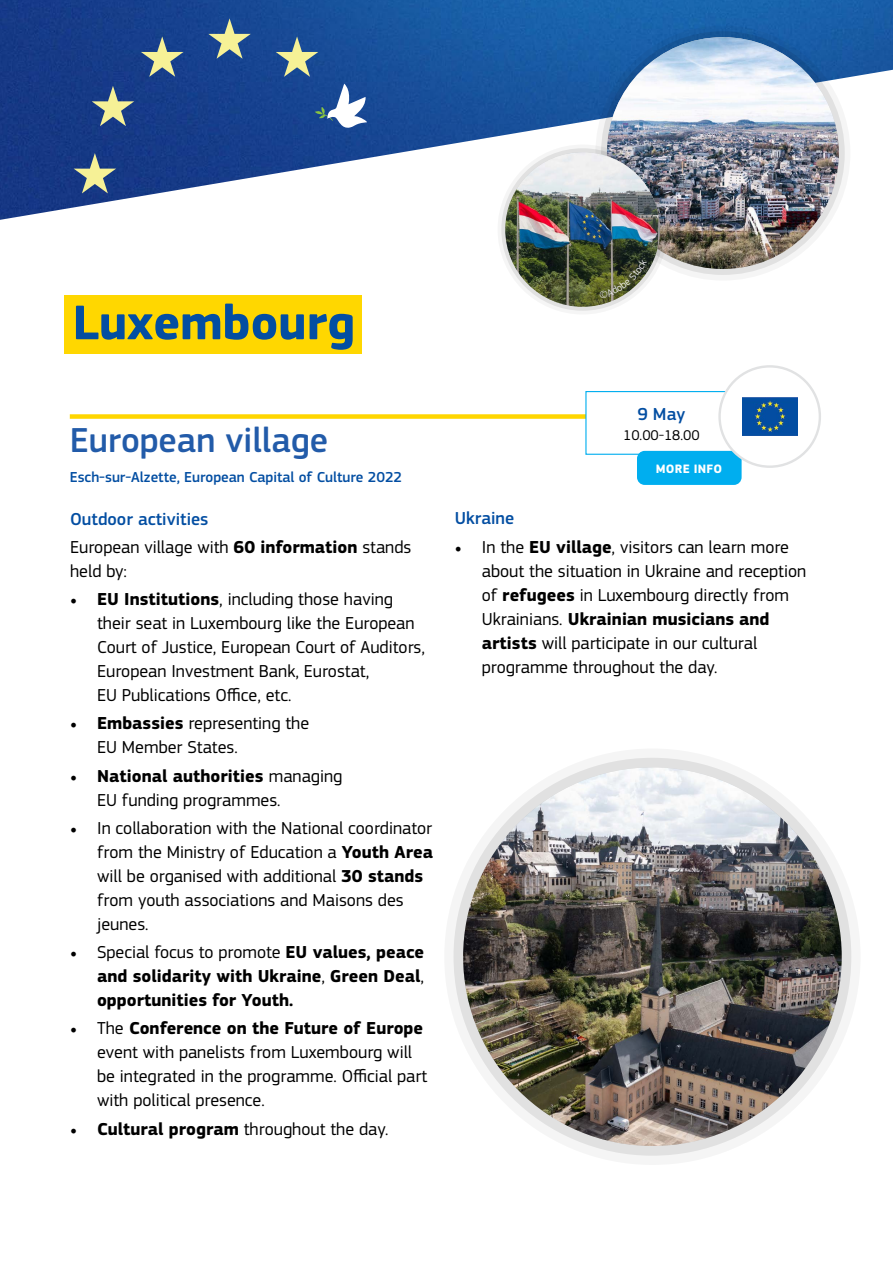
<style>
.page{position:relative;width:893px;height:1263px;background:#fff}
.page>*{position:absolute;margin:0;border:0;box-sizing:border-box;transform-origin:0 0}
.t1{font:700 50.55px "EC Square Sans Pro";color:#034ea2}
.t2{font:500 36px "EC Square Sans Pro";color:#225ba9}
.t3{font:500 18.15px "EC Square Sans Pro";color:#034ea2}
.t4{font:18px/24px "EC Square Sans Pro";color:#000}
.t5{font:700 18px/24px "EC Square Sans Pro";color:#000;text-align:justify}
.t6{font:500 18px "EC Square Sans Pro";color:#034ea2}
.t7{font:500 15px "EC Square Sans Pro";color:#034ea2}
.t8{font:14.7px "EC Square Sans Pro";color:#000}
.t9{font:700 12.6px "EC Square Sans Pro";letter-spacing:.02em;color:#fff}
.s1{font-weight:500;color:#034ea2}
.s2{font-weight:700}
.s3{font-family:"Minion Pro"}
.s4{font-family:"Minion Pro";font-weight:400}
.s5{font-weight:400}
</style>
<div class="page">
<div style="left:64px;top:296px;width:298px;height:58px;background:#ffd700"></div>
<div style="left:70px;top:414px;width:693px;height:5px;background:#ffd600"></div>
<div style="left:586px;top:392px;width:151px;height:62px;background:#fff"></div>
<div style="left:585px;top:391px;width:152px;height:64px;border:1px solid #00aeef"></div>
<img style="left:0;top:0;width:893px;height:220px">
<svg style="left:208px;top:18px;width:43px;height:41px"></svg>
<svg style="left:141px;top:36px;width:42px;height:41px"></svg>
<svg style="left:92px;top:86px;width:42px;height:40px"></svg>
<svg style="left:74px;top:153px;width:42px;height:40px"></svg>
<svg style="left:343px;top:153px;width:42px;height:40px"></svg>
<svg style="left:276px;top:36px;width:42px;height:41px"></svg>
<svg style="left:315px;top:84px;width:54px;height:45px"></svg>
<svg style="left:444px;top:748px;width:417px;height:417px;fill:#f2f2f2"></svg>
<img style="left:463px;top:767px;width:379px;height:379px;border-radius:189px">
<div style="left:637px;top:451px;width:105px;height:34px;background:#00aeef;border-radius:8px"></div>
<svg style="left:718px;top:365px;width:103px;height:103px"></svg>
<div style="left:721px;top:368px;width:98px;height:97px;background:#fff;border-radius:50%"></div>
<img style="left:742px;top:398px;width:55px;height:37px">
<svg style="left:595px;top:26px;width:255px;height:255px"></svg>
<img style="left:607px;top:37px;width:232px;height:232px;border-radius:116px">
<svg style="left:497px;top:144px;width:171px;height:171px"></svg>
<img style="left:505px;top:152px;width:155px;height:155px;border-radius:77px">
<svg style="left:599px;top:258px;width:48px;height:41px"></svg>
<h1 class="t1" style="left:73px;top:292px;width:284px">Luxembourg</h1>
<h2 class="t2" style="left:70px;top:419px;width:260px">European village</h2>
<p class="t7" style="left:70px;top:468px;width:334px">Esch-sur-Alzette, European Capital of Culture 2022</p>
<p class="t4" style="left:70px;top:505px;width:343px;line-height:28.2px"><span class="s1">Outdoor activities<br></span>European village with <span class="s2">60 information</span> stands</p>
<p class="t4" style="left:70px;top:559px;width:59px">held by:</p>
<p class="t4" style="left:97px;top:587px;width:329px;text-indent:-27px"><span class="s3">•</span> <span class="s2">EU Institutions</span>, including those having their seat in Luxembourg like the European Court of Justice, European Court of Auditors, European Investment Bank, Eurostat,<br>EU Publications Office, etc.</p>
<p class="t4" style="left:97px;top:711px;width:214px;text-indent:-27px"><span class="s3">•</span> <span class="s2">Embassies</span> representing the<br>EU Member States.</p>
<p class="t4" style="left:97px;top:764px;width:247px;text-indent:-27px"><span class="s3">•</span> <span class="s2">National authorities</span> managing<br>EU funding programmes.</p>
<p class="t4" style="left:97px;top:816px;width:337px;text-indent:-27px"><span class="s3">•</span> In collaboration with the National coordinator from the Ministry of Education a <span class="s2">Youth Area </span>will be organised with additional <span class="s2">30 stands </span>from youth associations and Maisons des jeunes.</p>
<p class="t5" style="left:97px;top:941px;width:329px;text-indent:-27px"><span class="s4">•</span> <span class="s5">Special focus to promote</span> EU values, peace and solidarity with Ukraine<span class="s5">,</span> Green Deal<span class="s5">, </span>opportunities for Youth.</p>
<p class="t4" style="left:97px;top:1016px;width:332px;text-indent:-27px"><span class="s3">•</span> The <span class="s2">Conference on the Future of Europe </span>event with panelists from Luxembourg will be integrated in the programme. Official part with political presence.</p>
<p class="t4" style="left:70px;top:1117px;width:320px"><span class="s3">•</span> <span class="s2">Cultural program</span> throughout the day.</p>
<p class="t3" style="left:637px;top:403px;width:49px">9 May</p>
<p class="t8" style="left:623px;top:426px;width:78px">10.00-18.00</p>
<p class="t9" style="left:656px;top:461px;width:68px">MORE INFO</p>
<p class="t6" style="left:455px;top:508px;width:61px">Ukraine</p>
<p class="t4" style="left:482px;top:535px;width:326px;text-indent:-27px"><span class="s3">•</span> In the <span class="s2">EU village</span>, visitors can learn more about the situation in Ukraine and reception of <span class="s2">refugees</span> in Luxembourg directly from Ukrainians. <span class="s2">Ukrainian musicians and artists</span> will participate in our cultural programme throughout the day.</p>
</div>
